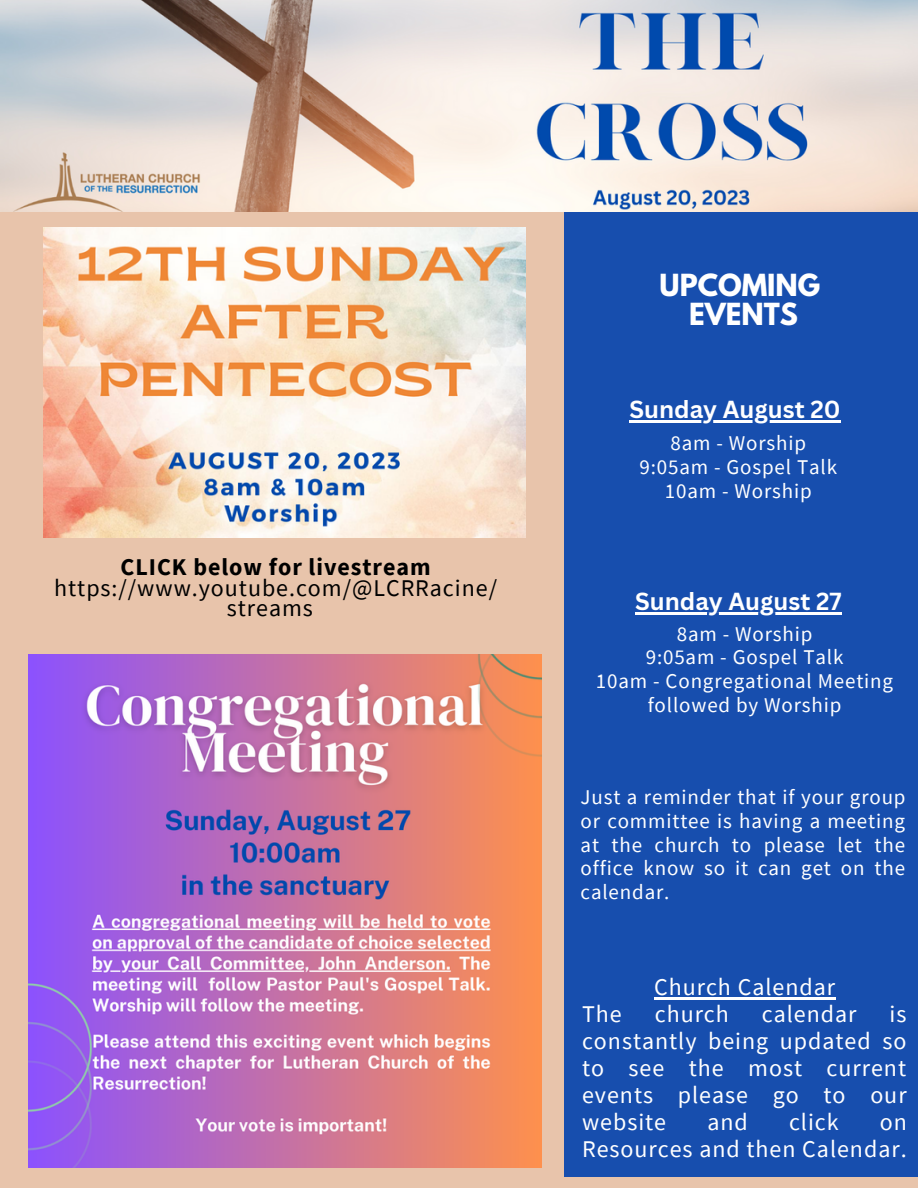
<style>
.page{position:relative;width:918px;height:1188px;background:#e8c4ab}
.page>*{position:absolute;margin:0;border:0;box-sizing:border-box;transform-origin:0 0}
.t1{font:700 27px "League Spartan";color:#fff}
.t2{font:24px/27px "Source Sans Pro";letter-spacing:.04em;color:#fff;text-align:justify}
.t3{font:24px/20.2px "Source Sans Pro";letter-spacing:.04em;color:#000;text-align:center}
.t4{font:700 24px "Canva Sans";color:#fff}
.t5{font:21px/23.7px "Source Sans Pro";letter-spacing:.04em;color:#fff;text-align:center}
.s1{font-weight:700}
</style>
<div class="page">
<div style="left:565px;top:189px;width:353px;height:988px;background:#174eae"></div>
<img style="left:0;top:0;width:918px;height:212px">
<img style="left:43px;top:227px;width:483px;height:311px">
<img style="left:28px;top:654px;width:513px;height:513px">
<hr style="left:635px;top:613px;width:207px;height:2px;background:#fff">
<hr style="left:654px;top:997px;width:182px;height:2px;background:#fff">
<hr style="left:629px;top:420px;width:212px;height:3px;background:#fff">
<p class="t3" style="left:54px;top:557px;width:444px"><span class="s1">CLICK below for livestream </span>https://www.youtube.com/@LCRRacine/</p>
<p class="t3" style="left:227px;top:597px;width:88px">streams</p>
<p class="t1" style="left:660px;top:272px;width:162px">UPCOMING</p>
<p class="t1" style="left:689px;top:301px;width:110px">EVENTS</p>
<p class="t4" style="left:629px;top:392px;width:213px">Sunday August 20</p>
<p class="t5" style="left:671px;top:431px;width:137px">8am - Worship</p>
<p class="t5" style="left:640px;top:455px;width:199px">9:05am - Gospel Talk</p>
<p class="t5" style="left:665px;top:478px;width:148px">10am - Worship</p>
<p class="t4" style="left:635px;top:585px;width:208px">Sunday August 27</p>
<p class="t5" style="left:677px;top:621px;width:137px">8am - Worship</p>
<p class="t5" style="left:646px;top:645px;width:199px">9:05am - Gospel Talk</p>
<p class="t5" style="left:596px;top:669px;width:299px">10am - Congregational Meeting followed by Worship</p>
<p class="t5" style="left:581px;top:785px;width:326px;text-align:justify">Just a reminder that if your group or committee is having a meeting at the church to please let the office know so it can get on the calendar.</p>
<p class="t2" style="left:654px;top:973px;width:183px">Church Calendar</p>
<p class="t2" style="left:582px;top:1000px;width:41px">The</p>
<p class="t2" style="left:655px;top:1000px;width:76px">church</p>
<p class="t2" style="left:762px;top:1000px;width:96px">calendar</p>
<p class="t2" style="left:582px;top:1000px;width:326px;text-indent:307px">is constantly being updated so to see the most current events please go to our website</p>
<p class="t2" style="left:707px;top:1108px;width:42px">and</p>
<p class="t2" style="left:789px;top:1108px;width:51px">click</p>
<p class="t2" style="left:582px;top:1108px;width:326px;text-align:right">on<br>Resources and then Calendar.</p>
</div>
